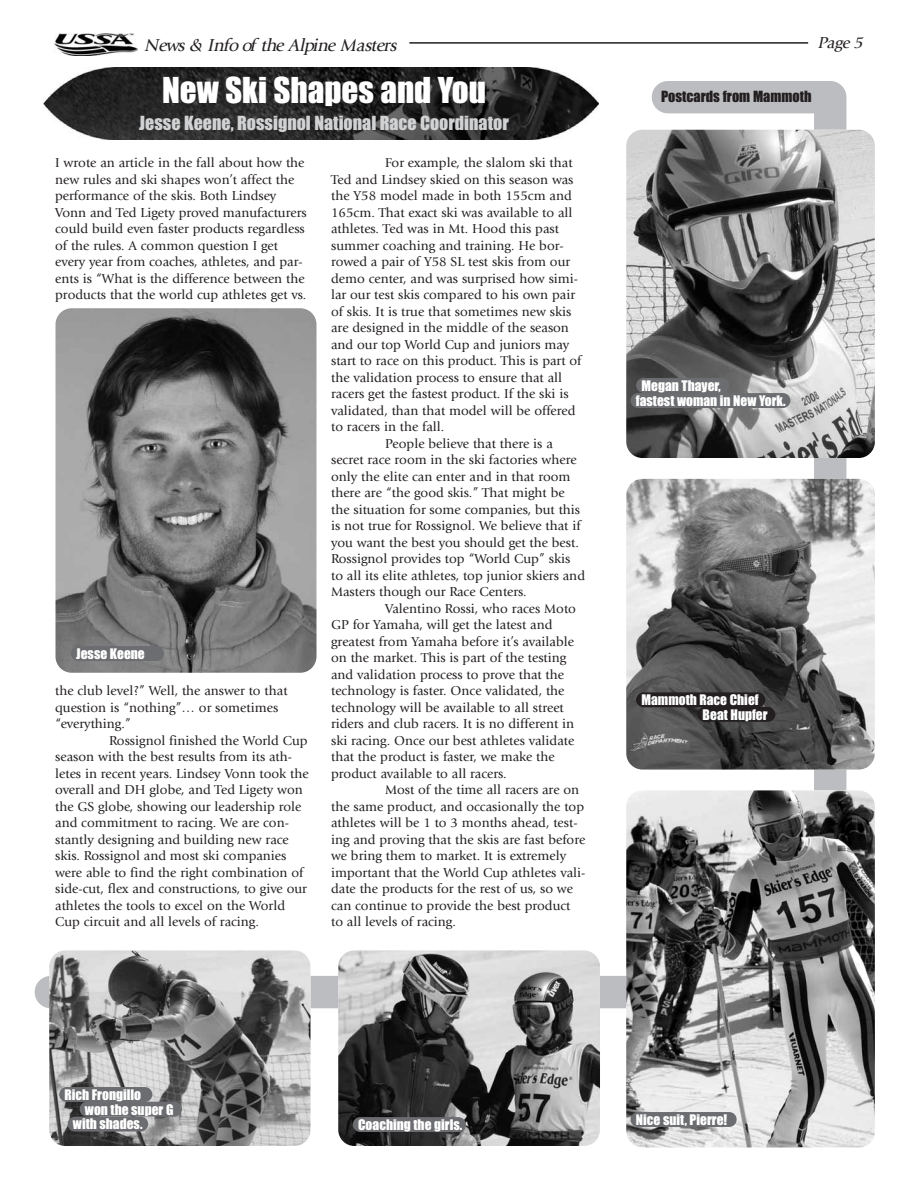
<style>
.page{position:relative;width:918px;height:1188px;background:#fff}
.page>*{position:absolute;margin:0;border:0;box-sizing:border-box;transform-origin:0 0}
.t1{font:33px "Impact";color:#fff}
.t2{font:18px "Impact";color:#d1d2d4}
.t3{font:italic 18px "Giovanni";color:#231f20}
.t4{font:italic 16.5px "Giovanni";color:#231f20}
.t5{font:14.25px "Impact";color:#231f20}
.t6{font:13.5px/16.5px "Giovanni";color:#231f20}
.t7{font:13.5px/15.1px "Impact";color:#fff}
</style>
<div class="page">
<div style="left:35px;top:976px;width:625px;height:32px;background:#bcbdc0;border-radius:16px"></div>
<div style="left:814px;top:81px;width:32px;height:1015px;background:#bcbdc0;border-radius:16px"></div>
<div style="left:652px;top:81px;width:193px;height:32px;background:#bcbdc0;border-radius:16px"></div>
<img style="left:54px;top:33px;width:83px;height:23px">
<hr style="left:409px;top:42px;width:399px;height:2px;background:#231f20">
<img style="left:44px;top:68px;width:554px;height:72px">
<img style="left:56px;top:308px;width:260px;height:365px;border-radius:16px">
<div style="left:71px;top:646px;width:93px;height:15px;background:#6c6d70;border-radius:7px"></div>
<img style="left:626px;top:130px;width:249px;height:328px;border-radius:16px">
<img style="left:626px;top:479px;width:249px;height:291px;border-radius:16px">
<img style="left:626px;top:790px;width:249px;height:358px;border-radius:16px">
<img style="left:49px;top:950px;width:261px;height:196px;border-radius:16px">
<img style="left:338px;top:950px;width:262px;height:196px;border-radius:16px">
<div style="left:636px;top:378px;width:93px;height:15px;background:#6c6d70;border-radius:7px"></div>
<div style="left:631px;top:393px;width:159px;height:15px;background:#6c6d70;border-radius:7px"></div>
<div style="left:353px;top:1117px;width:113px;height:15px;background:#6c6d70;border-radius:7px"></div>
<div style="left:631px;top:1112px;width:106px;height:15px;background:#6c6d70;border-radius:7px"></div>
<div style="left:59px;top:1087px;width:93px;height:15px;background:#6c6d70;border-radius:7px"></div>
<div style="left:80px;top:1102px;width:102px;height:15px;background:#6c6d70;border-radius:7px"></div>
<div style="left:68px;top:1117px;width:80px;height:15px;background:#6c6d70;border-radius:7px"></div>
<div style="left:636px;top:692px;width:129px;height:15px;background:#231f20;border-radius:7px"></div>
<div style="left:697px;top:707px;width:79px;height:15px;background:#231f20;border-radius:7px"></div>
<h2 class="t3" style="left:144px;top:38px;width:257px">News&amp; Infoof theAlpineMasters</h2>
<p class="t4" style="left:817px;top:37px;width:50px">Page5</p>
<h1 class="t1" style="left:162px;top:79px;width:326px">New Ski Shapes and You</h1>
<h2 class="t2" style="left:139px;top:117px;width:371px">Jesse Keene, Rossignol National Race Coordinator</h2>
<p class="t6" style="left:55px;top:156px;width:253px">I wrote an article in the fall about how the new rules and ski shapes won’t affect the performance of the skis. Both Lindsey Vonn and Ted Ligety proved manufacturers could build even faster products regardless of the rules. A common question I get every year from coaches, athletes, and par&shy;ents is “What is the difference between the products that the world cup athletes get vs.</p>
<p class="t7" style="left:76px;top:647px;width:70px">Jesse Keene</p>
<p class="t6" style="left:55px;top:684px;width:234px">the club level?” Well, the answer to that</p>
<p class="t6" style="left:55px;top:700px;width:225px">question is “nothing”… or sometimes</p>
<p class="t6" style="left:55px;top:717px;width:77px">“everything.”</p>
<p class="t6" style="left:109px;top:733px;width:200px">Rossignol finished the World Cup</p>
<p class="t6" style="left:55px;top:750px;width:238px">season with the best results from its ath-</p>
<p class="t6" style="left:55px;top:766px;width:255px">letes in recent years. Lindsey Vonn took the</p>
<p class="t6" style="left:55px;top:783px;width:249px">overall and DH globe, and Ted Ligety won</p>
<p class="t6" style="left:55px;top:799px;width:248px">the GS globe, showing our leadership role</p>
<p class="t6" style="left:55px;top:816px;width:235px">and commitment to racing. We are con-</p>
<p class="t6" style="left:55px;top:832px;width:235px">stantly designing and building new race</p>
<p class="t6" style="left:55px;top:849px;width:233px">skis. Rossignol and most ski companies</p>
<p class="t6" style="left:55px;top:865px;width:250px">were able to find the right combination of</p>
<p class="t6" style="left:55px;top:882px;width:253px">side-cut, flex and constructions, to give our</p>
<p class="t6" style="left:55px;top:898px;width:231px">athletes the tools to excel on the World</p>
<p class="t6" style="left:55px;top:915px;width:205px">Cup circuit and all levels of racing.</p>
<p class="t6" style="left:385px;top:156px;width:189px">For example, the slalom ski that</p>
<p class="t6" style="left:331px;top:172px;width:244px">Ted and Lindsey skied on this season was</p>
<p class="t6" style="left:331px;top:189px;width:242px">the Y58 model made in both 155cm and</p>
<p class="t6" style="left:331px;top:205px;width:243px">165cm. That exact ski was available to all</p>
<p class="t6" style="left:331px;top:222px;width:229px">athletes. Ted was in Mt. Hood this past</p>
<p class="t6" style="left:331px;top:238px;width:234px">summer coaching and training. He bor-</p>
<p class="t6" style="left:331px;top:255px;width:241px">rowed a pair of Y58 SL test skis from our</p>
<p class="t6" style="left:331px;top:271px;width:249px">demo center, and was surprised how simi-</p>
<p class="t6" style="left:331px;top:288px;width:245px">lar our test skis compared to his own pair</p>
<p class="t6" style="left:331px;top:304px;width:242px">of skis. It is true that sometimes new skis</p>
<p class="t6" style="left:331px;top:321px;width:239px">are designed in the middle of the season</p>
<p class="t6" style="left:331px;top:337px;width:240px">and our top World Cup and juniors may</p>
<p class="t6" style="left:331px;top:354px;width:252px">start to race on this product. This is part of</p>
<p class="t6" style="left:331px;top:370px;width:233px">the validation process to ensure that all</p>
<p class="t6" style="left:331px;top:387px;width:239px">racers get the fastest product. If the ski is</p>
<p class="t6" style="left:331px;top:403px;width:246px">validated, than that model will be offered</p>
<p class="t6" style="left:331px;top:420px;width:115px">to racers in the fall.</p>
<p class="t6" style="left:385px;top:436px;width:169px">People believe that there is a</p>
<p class="t6" style="left:331px;top:453px;width:247px">secret race room in the ski factories where</p>
<p class="t6" style="left:331px;top:469px;width:241px">only the elite can enter and in that room</p>
<p class="t6" style="left:331px;top:486px;width:235px">there are “the good skis.” That might be</p>
<p class="t6" style="left:331px;top:502px;width:251px">the situation for some companies, but this</p>
<p class="t6" style="left:331px;top:519px;width:251px">is not true for Rossignol. We believe that if</p>
<p class="t6" style="left:331px;top:535px;width:249px">you want the best you should get the best.</p>
<p class="t6" style="left:331px;top:552px;width:241px">Rossignol provides top “World Cup” skis</p>
<p class="t6" style="left:331px;top:568px;width:255px">to all its elite athletes, top junior skiers and</p>
<p class="t6" style="left:331px;top:585px;width:197px">Masters though our Race Centers.</p>
<p class="t6" style="left:385px;top:601px;width:192px">Valentino Rossi, who races Moto</p>
<p class="t6" style="left:331px;top:618px;width:223px">GP for Yamaha, will get the latest and</p>
<p class="t6" style="left:331px;top:634px;width:244px">greatest from Yamaha before it’s available</p>
<p class="t6" style="left:331px;top:651px;width:237px">on the market. This is part of the testing</p>
<p class="t6" style="left:331px;top:667px;width:235px">and validation process to prove that the</p>
<p class="t6" style="left:331px;top:684px;width:235px">technology is faster. Once validated, the</p>
<p class="t6" style="left:331px;top:700px;width:234px">technology will be available to all street</p>
<p class="t6" style="left:331px;top:717px;width:244px">riders and club racers. It is no different in</p>
<p class="t6" style="left:331px;top:733px;width:245px">ski racing. Once our best athletes validate</p>
<p class="t6" style="left:331px;top:750px;width:225px">that the product is faster, we make the</p>
<p class="t6" style="left:331px;top:766px;width:177px">product available to all racers.</p>
<p class="t6" style="left:385px;top:783px;width:196px">Most of the time all racers are on</p>
<p class="t6" style="left:331px;top:799px;width:254px">the same product, and occasionally the top</p>
<p class="t6" style="left:331px;top:816px;width:248px">athletes will be 1 to 3 months ahead, test-</p>
<p class="t6" style="left:331px;top:832px;width:256px">ing and proving that the skis are fast before</p>
<p class="t6" style="left:331px;top:849px;width:237px">we bring them to market. It is extremely</p>
<p class="t6" style="left:331px;top:865px;width:256px">important that the World Cup athletes vali-</p>
<p class="t6" style="left:331px;top:882px;width:243px">date the products for the rest of us, so we</p>
<p class="t6" style="left:331px;top:898px;width:241px">can continue to provide the best product</p>
<p class="t6" style="left:331px;top:915px;width:126px">to all levels of racing.</p>
<p class="t5" style="left:661px;top:92px;width:152px">Postcards from Mammoth</p>
<p class="t7" style="left:636px;top:379px;width:151px;text-indent:6px">Megan Thayer,<br>fastest woman in New York.</p>
<p class="t7" style="left:703px;top:694px;width:67px;line-height:14.5px;text-indent:-61px">Mammoth Race Chief<br>Beat Hupfer</p>
<p class="t7" style="left:65px;top:1088px;width:78px">Rich Frongillo</p>
<p class="t7" style="left:85px;top:1103px;width:90px">won the super G</p>
<p class="t7" style="left:73px;top:1118px;width:71px">with shades.</p>
<p class="t7" style="left:358px;top:1118px;width:106px">Coaching the girls.</p>
<p class="t7" style="left:636px;top:1113px;width:93px">Nice suit, Pierre!</p>
</div>
